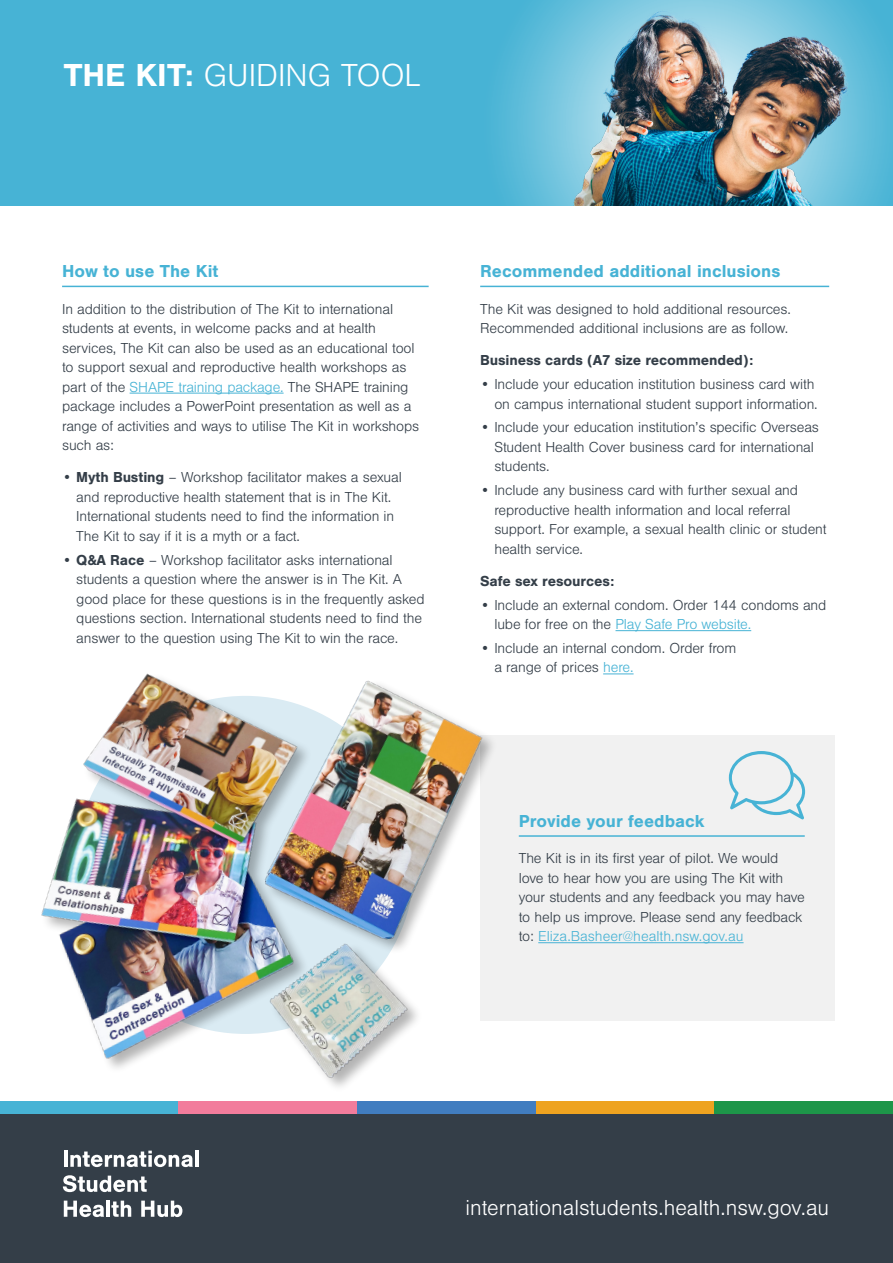
<style>
.page{position:relative;width:893px;height:1263px;background:#fff}
.page>*{position:absolute;margin:0;border:0;box-sizing:border-box;transform-origin:0 0}
.t1{font:300 33px "Nimbus San";color:#fff}
.t2{font:300 22.5px "Nimbus San";color:#fff}
.t3{font:700 18px "Nimbus San";color:#47b3d5}
.t4{font:300 15px/19.5px "Nimbus San";letter-spacing:-.01em;color:#343e48}
.t5{font:700 15px "Nimbus San";letter-spacing:-.01em;color:#343e48}
.s1{font-weight:700}
.s2{color:#47b3d5}
</style>
<div class="page">
<div style="left:0;top:0;width:893px;height:206px;background:#47b3d5"></div>
<div style="left:480px;top:735px;width:355px;height:285px;background:#f1f1f1"></div>
<div style="left:0;top:1114px;width:893px;height:149px;background:#343e48"></div>
<hr style="left:480px;top:286px;width:349px;height:1px;background:#47b3d5">
<hr style="left:615px;top:630px;width:136px;height:1px;background:#47b3d5">
<hr style="left:603px;top:674px;width:31px;height:1px;background:#47b3d5">
<hr style="left:519px;top:835px;width:286px;height:2px;background:#47b3d5">
<hr style="left:538px;top:942px;width:205px;height:1px;background:#47b3d5">
<hr style="left:64px;top:1150px;width:3px;height:17px;background:#fff">
<svg style="left:70px;top:1162px;width:123px;height:5px"></svg>
<hr style="left:195px;top:1150px;width:4px;height:17px;background:#fff">
<svg style="left:63px;top:1175px;width:84px;height:17px"></svg>
<svg style="left:64px;top:1200px;width:40px;height:17px"></svg>
<hr style="left:106px;top:1200px;width:4px;height:17px;background:#fff">
<svg style="left:111px;top:1200px;width:20px;height:17px"></svg>
<svg style="left:141px;top:1200px;width:41px;height:17px"></svg>
<div style="left:536px;top:1101px;width:178px;height:13px;background:#eea320"></div>
<div style="left:714px;top:1101px;width:179px;height:13px;background:#1d9649"></div>
<hr style="left:62px;top:286px;width:367px;height:1px;background:#47b3d5">
<hr style="left:130px;top:393px;width:154px;height:1px;background:#47b3d5">
<svg style="left:729px;top:751px;width:76px;height:68px"></svg>
<img style="left:501px;top:0;width:390px;height:206px">
<img style="left:0;top:673px;width:569px;height:489px">
<h1 class="t1" style="left:64px;top:58px;width:358px"><span class="s1">THE KIT:</span> GUIDING TOOL</h1>
<p class="t3" style="left:62px;top:261px;width:158px">How to use The Kit</p>
<p class="t4" style="left:62px;top:299px;width:359px">In addition to the distribution of The Kit to international students at events, in welcome packs and at health services, The Kit can also be used as an educational tool to support sexual and reproductive health workshops as part of the <span class="s2">SHAPE training package.</span> The SHAPE training package includes a PowerPoint presentation as well as a range of activities and ways to utilise The Kit in workshops such as:</p>
<p class="t4" style="left:76px;top:468px;width:327px;text-indent:-14px">• <span class="s1">Myth Busting</span> – Workshop facilitator makes a sexual and reproductive health statement that is in The Kit.<br>International students need to find the information in The Kit to say if it is a myth or a fact.</p>
<p class="t4" style="left:76px;top:550px;width:350px;text-indent:-14px">• <span class="s1">Q&amp;A Race</span> – Workshop facilitator asks international students a question where the answer is in The Kit. A good place for these questions is in the frequently asked questions section. International students need to find the answer to the question using The Kit to win the race.</p>
<p class="t3" style="left:480px;top:261px;width:302px">Recommended additional inclusions</p>
<p class="t4" style="left:480px;top:299px;width:312px">The Kit was designed to hold additional resources.<br>Recommended additional inclusions are as follow.</p>
<p class="t5" style="left:480px;top:352px;width:275px">Business cards (A7 size recommended):</p>
<p class="t4" style="left:480px;top:375px;width:339px;text-align:right">• Include your education institution business card with on campus international student support information.</p>
<p class="t4" style="left:494px;top:418px;width:326px;text-indent:-14px">• Include your education institution’s specific Overseas<br>Student Health Cover business card for international students.</p>
<p class="t4" style="left:494px;top:481px;width:334px;text-indent:-14px">• Include any business card with further sexual and reproductive health information and local referral support. For example, a sexual health clinic or student health service.</p>
<p class="t5" style="left:480px;top:572px;width:136px">Safe sex resources:</p>
<p class="t4" style="left:494px;top:595px;width:333px;text-indent:-14px">• Include an external condom. Order 144 condoms and lube for free on the <span class="s2">Play Safe Pro website.</span></p>
<p class="t4" style="left:494px;top:639px;width:244px;text-indent:-14px">• Include an internal condom. Order from a range of prices <span class="s2">here.</span></p>
<p class="t3" style="left:519px;top:811px;width:187px">Provide your feedback</p>
<p class="t4" style="left:519px;top:849px;width:287px">The Kit is in its first year of pilot. We would love to hear how you are using The Kit with your students and any feedback you may have to help us improve. Please send any feedback to: <span class="s2">Eliza.Basheer@health.nsw.gov.au</span></p>
<h2 class="t2" style="left:465px;top:1196px;width:365px">internationalstudents.health.nsw.gov.au</h2>
</div>
